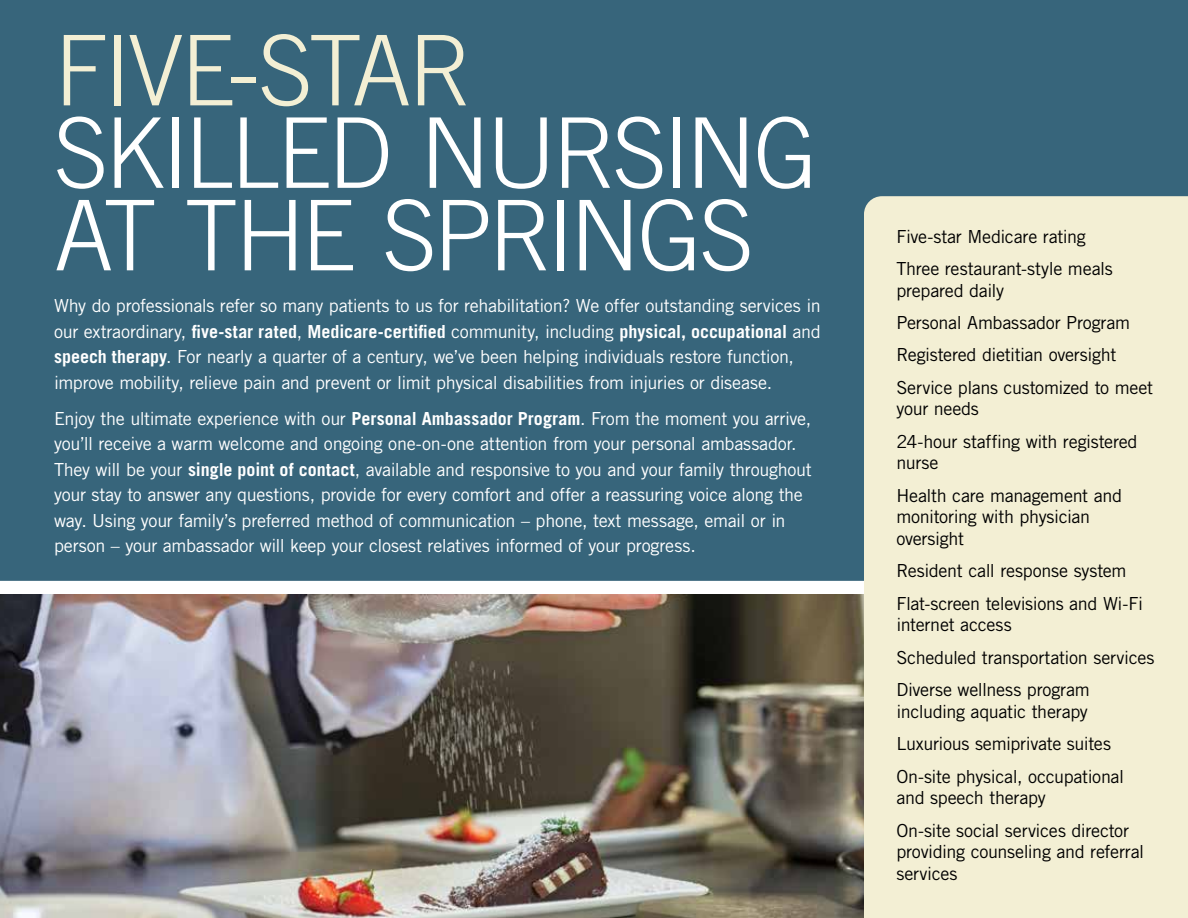
<style>
.page{position:relative;width:1188px;height:918px;background:#fff}
.page>*{position:absolute;margin:0;border:0;box-sizing:border-box;transform-origin:0 0}
.t1{font:300 97.5px/82.5px "Trade Gothic";letter-spacing:-.035em;color:#fff}
.t2{font:300 97.5px "Trade Gothic";letter-spacing:-.035em;color:#f3efd4}
.t3{font:18px/25.5px "Trade Gothic";letter-spacing:-.02em;color:#fff}
.t4{font:18px/32.4px "Trade Gothic";letter-spacing:-.015em;color:#000}
.s1{font-weight:700}
</style>
<div class="page">
<div style="left:0;top:0;width:1188px;height:581px;background:#37657b"></div>
<img style="left:0;top:594px;width:864px;height:324px">
<div style="left:864px;top:196px;width:324px;height:722px;background:#f3efd4"></div>
<h1 class="t2" style="left:54px;top:13px;width:421px">FIVE-STAR</h1>
<h1 class="t1" style="left:54px;top:111px;width:766px">SKILLED NURSING<br>AT THE SPRINGS</h1>
<p class="t3" style="left:54px;top:293px;width:768px">Why do professionals refer so many patients to us for rehabilitation? We offer outstanding services in our extraordinary, <span class="s1">five-star rated</span>, <span class="s1">Medicare-certified</span> community, including <span class="s1">physical, occupational</span> and <span class="s1">speech therapy</span>. For nearly a quarter of a century, we’ve been helping individuals restore function, improve mobility, relieve pain and prevent or limit physical disabilities from injuries or disease.</p>
<p class="t3" style="left:54px;top:406px;width:759px">Enjoy the ultimate experience with our <span class="s1">Personal Ambassador Program</span>. From the moment you arrive, you’ll receive a warm welcome and ongoing one-on-one attention from your personal ambassador.<br>They will be your <span class="s1">single point of contact</span>, available and responsive to you and your family throughout your stay to answer any questions, provide for every comfort and offer a reassuring voice along the way. Using your family’s preferred method of communication – phone, text message, email or in person – your ambassador will keep your closest relatives informed of your progress.</p>
<p class="t4" style="left:896px;top:220px;width:218px">Five-star Medicare rating<br>Three restaurant-style meals</p>
<p class="t4" style="left:896px;top:274px;width:258px">prepared daily<br>Personal Ambassador Program<br>Registered dietitian oversight<br>Service plans customized to meet</p>
<p class="t4" style="left:896px;top:393px;width:243px">your needs<br>24-hour staffing with registered</p>
<p class="t4" style="left:896px;top:447px;width:227px">nurse<br>Health care management and</p>
<p class="t4" style="left:896px;top:506px;width:195px;line-height:21.6px">monitoring with physician oversight</p>
<p class="t4" style="left:896px;top:555px;width:248px">Resident call response system<br>Flat-screen televisions and Wi-Fi</p>
<p class="t4" style="left:896px;top:609px;width:260px">internet access<br>Scheduled transportation services<br>Diverse wellness program</p>
<p class="t4" style="left:896px;top:695px;width:229px">including aquatic therapy<br>Luxurious semiprivate suites<br>On-site physical, occupational</p>
<p class="t4" style="left:896px;top:781px;width:234px">and speech therapy<br>On-site social services director</p>
<p class="t4" style="left:896px;top:841px;width:249px;line-height:21.6px">providing counseling and referral services</p>
</div>
